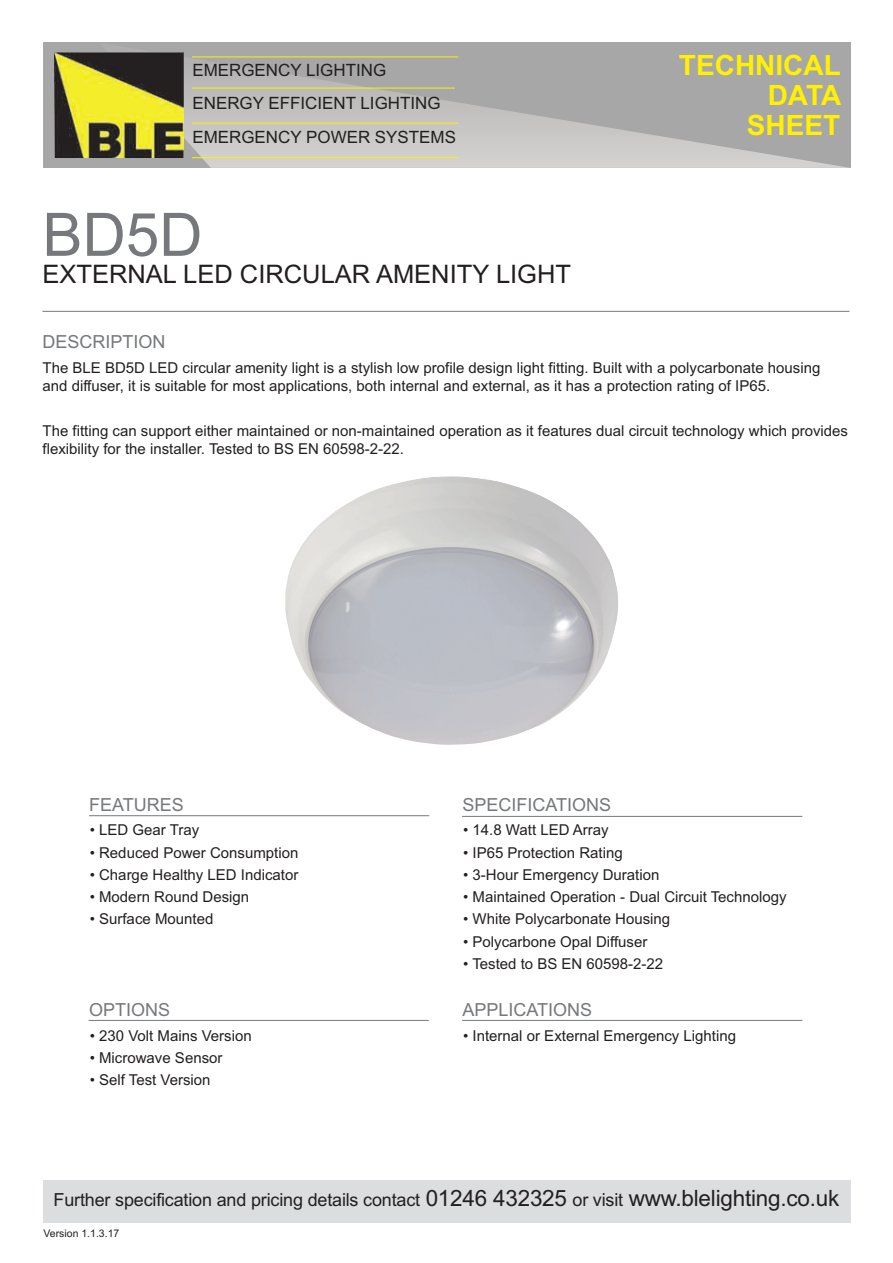
<style>
.page{position:relative;width:893px;height:1263px;background:#fff}
.page>*{position:absolute;margin:0;border:0;box-sizing:border-box;transform-origin:0 0}
.t1{font:60px "Arial";color:#76787b}
.t2{font:700 28.05px/30px "Arial";color:#fff101;text-align:right}
.t3{font:25.5px "Arial";color:#231f20}
.t4{font:18px "Arial";letter-spacing:-.01em;color:#231f20}
.t5{font:18px "Arial";color:#76787b}
.t6{font:16.95px/33.6px "Arial";color:#231f20}
.t7{font:15px/18px "Arial";color:#231f20}
.t8{font:10.5px "Arial";color:#231f20}
.s1{font-size:22.5px}
</style>
<div class="page">
<div style="left:43px;top:43px;width:807px;height:125px;background:#a7a7a7"></div>
<svg style="left:99px;top:52px;width:750px;height:116px"></svg>
<div style="left:43px;top:1180px;width:807px;height:42px;background:#dcdddf"></div>
<hr style="left:43px;top:311px;width:806px;height:1px;background:#76787b">
<img style="left:54px;top:53px;width:129px;height:104px">
<hr style="left:192px;top:57px;width:266px;height:1px;background:#fff101">
<hr style="left:192px;top:88px;width:263px;height:1px;background:#fff101">
<hr style="left:192px;top:123px;width:266px;height:1px;background:#fff101">
<hr style="left:192px;top:157px;width:266px;height:1px;background:#fff101">
<hr style="left:89px;top:815px;width:340px;height:1px;background:#76787b">
<hr style="left:89px;top:1020px;width:340px;height:1px;background:#76787b">
<hr style="left:462px;top:816px;width:340px;height:1px;background:#76787b">
<hr style="left:462px;top:1020px;width:340px;height:1px;background:#76787b">
<img style="left:285px;top:476px;width:333px;height:269px">
<p class="t6" style="left:192px;top:53px;width:265px">EMERGENCY LIGHTING<br>ENERGY EFFICIENT LIGHTING<br>EMERGENCY POWER SYSTEMS</p>
<h1 class="t1" style="left:43px;top:200px;width:162px">BD5D</h1>
<h3 class="t3" style="left:43px;top:260px;width:530px">EXTERNAL LED CIRCULAR AMENITY LIGHT</h3>
<h2 class="t2" style="left:679px;top:50px;width:164px">TECHNICAL<br>DATA<br>SHEET</h2>
<p class="t5" style="left:43px;top:332px;width:125px">DESCRIPTION</p>
<p class="t7" style="left:43px;top:359px;width:779px">The BLE BD5D LED circular amenity light is a stylish low profile design light fitting. Built with a polycarbonate housing and diffuser, it is suitable for most applications, both internal and external, as it has a protection rating of IP65.</p>
<p class="t7" style="left:43px;top:421px;width:807px">The fitting can support either maintained or non-maintained operation as it features dual circuit technology which provides flexibility for the installer. Tested to BS EN 60598-2-22.</p>
<p class="t5" style="left:89px;top:794px;width:96px">FEATURES</p>
<p class="t7" style="left:90px;top:821px;width:111px">• LED Gear Tray</p>
<p class="t7" style="left:90px;top:843px;width:210px">• Reduced Power Consumption</p>
<p class="t7" style="left:90px;top:866px;width:210px">• Charge Healthy LED Indicator</p>
<p class="t7" style="left:90px;top:888px;width:161px">• Modern Round Design</p>
<p class="t7" style="left:90px;top:910px;width:125px">• Surface Mounted</p>
<p class="t5" style="left:89px;top:999px;width:83px">OPTIONS</p>
<p class="t7" style="left:90px;top:1026px;width:164px">• 230 Volt Mains Version</p>
<p class="t7" style="left:90px;top:1049px;width:134px">• Microwave Sensor</p>
<p class="t7" style="left:90px;top:1071px;width:122px">• Self Test Version</p>
<p class="t5" style="left:462px;top:794px;width:150px">SPECIFICATIONS</p>
<p class="t7" style="left:463px;top:821px;width:147px">• 14.8 Watt LED Array</p>
<p class="t7" style="left:463px;top:843px;width:161px">• IP65 Protection Rating</p>
<p class="t7" style="left:463px;top:866px;width:198px">• 3-Hour Emergency Duration</p>
<p class="t7" style="left:463px;top:888px;width:325px">• Maintained Operation - Dual Circuit Technology</p>
<p class="t7" style="left:463px;top:910px;width:209px">• White Polycarbonate Housing</p>
<p class="t7" style="left:463px;top:932px;width:186px">• Polycarbone Opal Diffuser</p>
<p class="t7" style="left:463px;top:955px;width:202px">• Tested to BS EN 60598-2-22</p>
<p class="t5" style="left:462px;top:999px;width:131px">APPLICATIONS</p>
<p class="t7" style="left:463px;top:1026px;width:274px">• Internal or External Emergency Lighting</p>
<p class="t4" style="left:54px;top:1190px;width:787px">Further specification and pricing details contact <span class="s1">01246 432325</span> or visit <span class="s1">www.blelighting.co.uk</span></p>
<p class="t8" style="left:43px;top:1227px;width:77px">Version 1.1.3.17</p>
</div>
